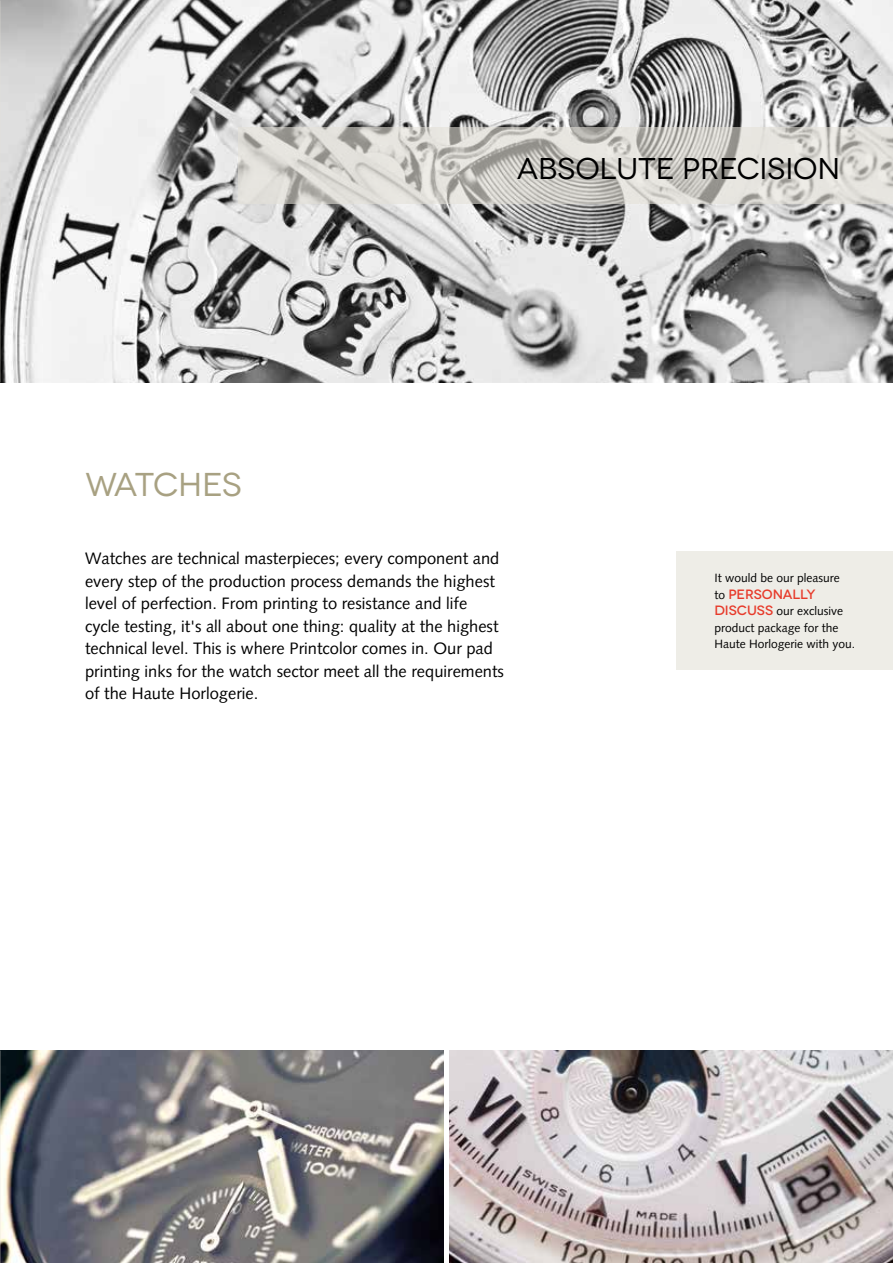
<style>
.page{position:relative;width:893px;height:1263px;background:#fff}
.page>*{position:absolute;margin:0;border:0;box-sizing:border-box;transform-origin:0 0}
.t1{font:33px "Novecentowide";letter-spacing:-.03em;color:#a8a182}
.t2{font:30px "Novecentowide";letter-spacing:-.005em;color:#000}
.t3{font:16.5px/22.5px "Syntax LTCE";color:#000}
.t4{font:500 13.5px "Novecentowide";letter-spacing:-.01em;color:#e73b2b}
.t5{font:12px/16.5px "Syntax LTCE";color:#000}
.s1{font-family:"Syntax LTCE";font-weight:400;font-size:12px;color:#000}
.s2{font-family:"Novecentowide";font-weight:500;font-size:13.5px;color:#e73b2b}
</style>
<div class="page">
<img style="left:1px;top:0;width:892px;height:383px">
<svg style="left:238px;top:128px;width:655px;height:76px;background:#cfcdc8"></svg>
<img style="left:450px;top:1050px;width:443px;height:213px">
<img style="left:1px;top:1050px;width:442px;height:213px">
<div style="left:676px;top:551px;width:217px;height:118px;background:#eeede7"></div>
<img style="left:0;top:0;width:1px;height:383px">
<img style="left:0;top:1050px;width:1px;height:213px">
<h2 class="t2" style="left:517px;top:150px;width:325px">ABSOLUTE PRECISION</h2>
<h1 class="t1" style="left:85px;top:465px;width:158px">WATCHES</h1>
<p class="t3" style="left:85px;top:547px;width:420px">Watches are technical masterpieces; every component and every step of the production process demands the highest level of perfection. From printing to resistance and life cycle testing, it's all about one thing: quality at the highest technical level. This is where Printcolor comes in. Our pad printing inks for the watch sector meet all the requirements of the Haute Horlogerie.</p>
<p class="t5" style="left:714px;top:570px;width:127px">It would be our pleasure</p>
<p class="t4" style="left:714px;top:586px;width:103px"><span class="s1">to</span> PERSONALLY</p>
<p class="t5" style="left:714px;top:603px;width:142px"><span class="s2">DISCUSS</span> our exclusive product package for the<br>Haute Horlogerie with you.</p>
</div>
